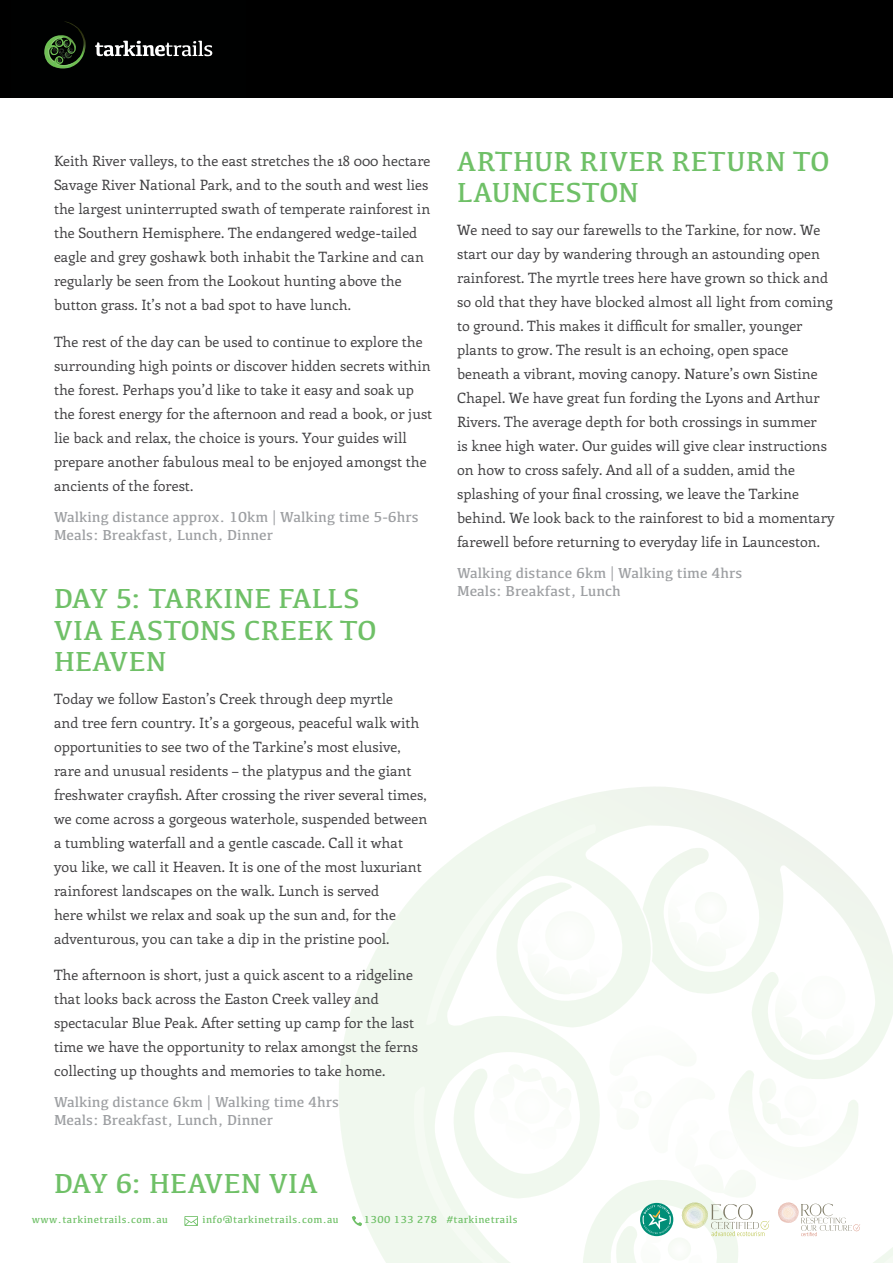
<style>
.page{position:relative;width:893px;height:1263px;background:#fff}
.page>*{position:absolute;margin:0;border:0;box-sizing:border-box;transform-origin:0 0}
.t1{font:28.5px/31.5px "Kefa";letter-spacing:.01em;color:#6fc067}
.t2{font:15px/18px "Kefa";color:#9d9fa2}
.t3{font:14.25px/24px "Enriqueta";color:#414042}
.t4{font:10.5px "Kefa";letter-spacing:.04em;color:#6fc067}
</style>
<div class="page">
<svg style="left:430px;top:787px;width:427px;height:476px"></svg>
<svg style="left:388px;top:1064px;width:203px;height:199px"></svg>
<svg style="left:426px;top:824px;width:171px;height:203px"></svg>
<img style="left:521px;top:919px;width:86px;height:76px">
<div style="left:0;top:0;width:893px;height:98px;background:#000"></div>
<svg style="left:95px;top:41px;width:117px;height:15px"></svg>
<img style="left:53px;top:28px;width:31px;height:37px">
<svg style="left:45px;top:37px;width:28px;height:31px"></svg>
<svg style="left:352px;top:1216px;width:10px;height:10px"></svg>
<svg style="left:184px;top:1216px;width:14px;height:10px"></svg>
<svg style="left:607px;top:885px;width:286px;height:378px"></svg>
<p class="t3" style="left:54px;top:149px;width:378px">Keith River valleys, to the east stretches the 18 000 hectare Savage River National Park, and to the south and west lies the largest uninterrupted swath of temperate rainforest in the Southern Hemisphere. The endangered wedge-tailed eagle and grey goshawk both inhabit the Tarkine and can regularly be seen from the Lookout hunting above the button grass. It’s not a bad spot to have lunch.</p>
<p class="t3" style="left:54px;top:329px;width:380px">The rest of the day can be used to continue to explore the surrounding high points or discover hidden secrets within the forest. Perhaps you’d like to take it easy and soak up the forest energy for the afternoon and read a book, or just lie back and relax, the choice is yours. Your guides will prepare another fabulous meal to be enjoyed amongst the ancients of the forest.</p>
<p class="t2" style="left:54px;top:507px;width:366px">Walking distance approx. 10km | Walking time 5-6hrs<br>Meals: Breakfast, Lunch, Dinner</p>
<h1 class="t1" style="left:54px;top:582px;width:324px">DAY 5: TARKINE FALLS<br>VIA EASTONS CREEK TO<br>HEAVEN</h1>
<p class="t3" style="left:54px;top:686px;width:375px">Today we follow Easton’s Creek through deep myrtle<br>and tree fern country. It’s a gorgeous, peaceful walk with opportunities to see two of the Tarkine’s most elusive, rare and unusual residents – the platypus and the giant freshwater crayfish. After crossing the river several times, we come across a gorgeous waterhole, suspended between a tumbling waterfall and a gentle cascade. Call it what you like, we call it Heaven. It is one of the most luxuriant rainforest landscapes on the walk. Lunch is served<br>here whilst we relax and soak up the sun and, for the adventurous, you can take a dip in the pristine pool.</p>
<p class="t3" style="left:54px;top:963px;width:365px">The afternoon is short, just a quick ascent to a ridgeline that looks back across the Easton Creek valley and spectacular Blue Peak. After setting up camp for the last time we have the opportunity to relax amongst the ferns collecting up thoughts and memories to take home.</p>
<p class="t2" style="left:54px;top:1093px;width:286px">Walking distance 6km | Walking time 4hrs<br>Meals: Breakfast, Lunch, Dinner</p>
<h1 class="t1" style="left:54px;top:1167px;width:265px">DAY 6: HEAVEN VIA</h1>
<h1 class="t1" style="left:457px;top:145px;width:374px">ARTHUR RIVER RETURN TO<br>LAUNCESTON</h1>
<p class="t3" style="left:457px;top:217px;width:379px">We need to say our farewells to the Tarkine, for now. We start our day by wandering through an astounding open rainforest. The myrtle trees here have grown so thick and so old that they have blocked almost all light from coming to ground. This makes it difficult for smaller, younger plants to grow. The result is an echoing, open space beneath a vibrant, moving canopy. Nature’s own Sistine Chapel. We have great fun fording the Lyons and Arthur Rivers. The average depth for both crossings in summer<br>is knee high water. Our guides will give clear instructions on how to cross safely. And all of a sudden, amid the splashing of your final crossing, we leave the Tarkine behind. We look back to the rainforest to bid a momentary farewell before returning to everyday life in Launceston.</p>
<p class="t2" style="left:457px;top:563px;width:286px">Walking distance 6km | Walking time 4hrs<br>Meals: Breakfast, Lunch</p>
<p class="t4" style="left:32px;top:1213px;width:138px">www.tarkinetrails.com.au</p>
<p class="t4" style="left:202px;top:1213px;width:138px">info@tarkinetrails.com.au</p>
<p class="t4" style="left:364px;top:1213px;width:155px">1300 133 278 #tarkinetrails</p>
</div>
